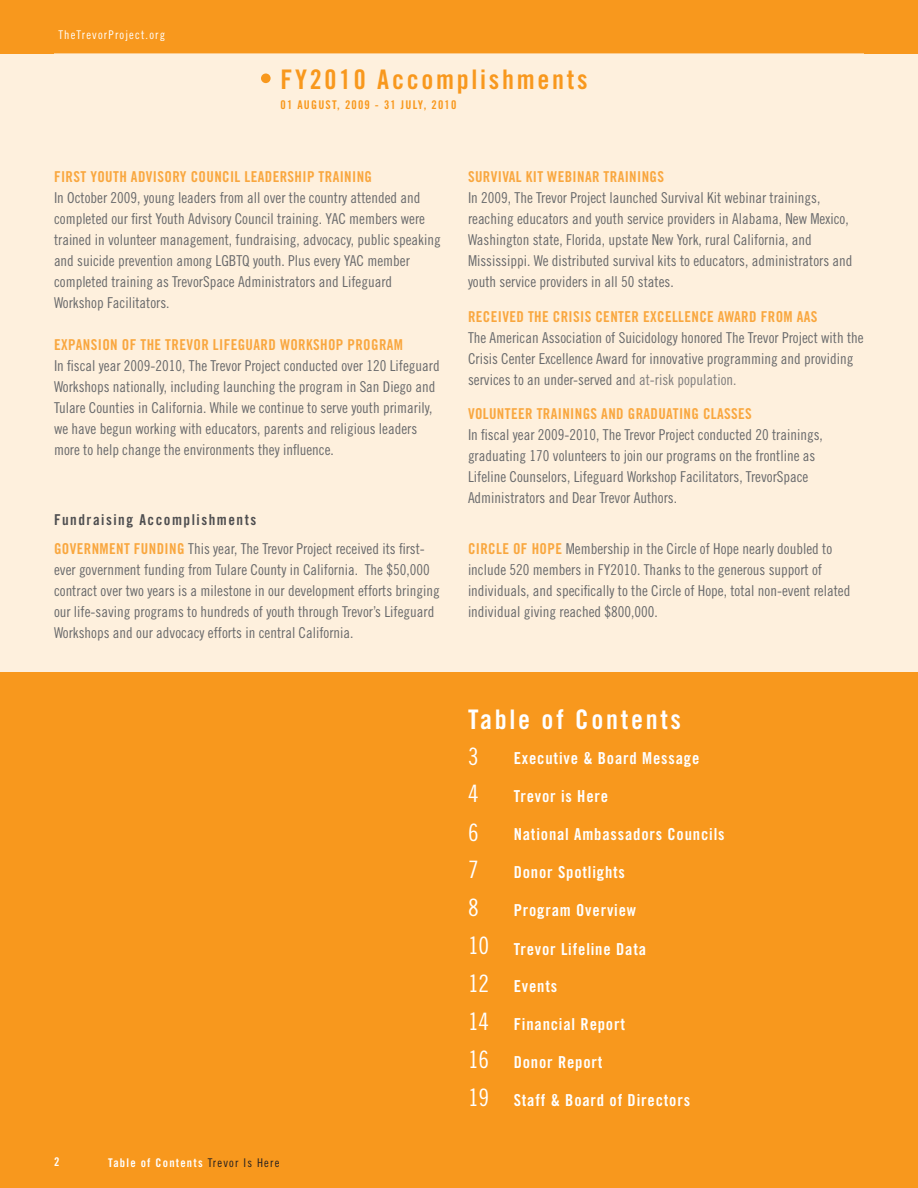
<style>
.page{position:relative;width:918px;height:1188px;background:#f8981d}
.page>*{position:absolute;margin:0;border:0;box-sizing:border-box;transform-origin:0 0}
.t1{font:27px "Trade Gothic LT Std Bd Cn 20";letter-spacing:.1em;color:#f8981d}
.t2{font:27px "Trade Gothic LT Std Bd Cn 20";letter-spacing:.1em;color:#fff}
.t3{font:24px/38px "Trade Gothic LT Std Cn 18";color:#fff}
.t4{font:16.5px "Trade Gothic LT Std Bd Cn 20";letter-spacing:.05em;color:#fff}
.t5{font:15px/21px "Trade Gothic LT Std Cn 18";color:#696a6c}
.t6{font:15px "Trade Gothic LT Std Bd Cn 20";letter-spacing:.025em;color:#f9a73f}
.t7{font:15px "Trade Gothic LT Std Bd Cn 20";letter-spacing:.1em;color:#4d4d4f}
.t8{font:12px "Trade Gothic LT Std Bd Cn 20";letter-spacing:.1em;color:#fff}
.t9{font:12px "Trade Gothic LT Std Bd Cn 20";letter-spacing:.1em;color:#f8981d}
.t10{font:12px "Trade Gothic LT Std Cn 18";letter-spacing:.1em;color:#fff}
.s1{color:#807e7e}
.s2{font-family:"Trade Gothic LT Std Bd Cn 20";color:#f9a73f}
.s3{font-family:"Trade Gothic LT Std Cn 18";color:#231f20}
.s4{font-family:"Trade Gothic LT Std Cn 18";font-size:24px}
</style>
<div class="page">
<div style="left:0;top:54px;width:918px;height:618px;background:#fef0dd"></div>
<div style="left:261px;top:74px;width:10px;height:9px;background:#f8981d;border-radius:50%"></div>
<p class="t10" style="left:58px;top:27px;width:108px">TheTrevorProject.org</p>
<h1 class="t1" style="left:280px;top:63px;width:309px">FY2010 Accomplishments</h1>
<p class="t9" style="left:280px;top:97px;width:177px">01 AUGUST, 2009 - 31 JULY, 2010</p>
<p class="t6" style="left:54px;top:168px;width:320px">FIRST YOUTH ADVISORY COUNCIL LEADERSHIP TRAINING</p>
<p class="t5" style="left:54px;top:187px;width:388px">In October 2009, young leaders from all over the country attended and completed our first Youth Advisory Council training. YAC members were trained in volunteer management, fundraising, advocacy, public speaking and suicide prevention among LGBTQ youth. Plus every YAC member completed training as TrevorSpace Administrators and Lifeguard Workshop Facilitators.</p>
<p class="t6" style="left:54px;top:336px;width:351px">EXPANSION OF THE TREVOR LIFEGUARD WORKSHOP PROGRAM</p>
<p class="t5" style="left:54px;top:355px;width:387px">In fiscal year 2009-2010, The Trevor Project conducted over 120 Lifeguard Workshops nationally, including launching the program in San Diego and Tulare Counties in California. While we continue to serve youth primarily, we have begun working with educators, parents and religious leaders more to help change the environments they influence.</p>
<p class="t7" style="left:54px;top:510px;width:204px">Fundraising Accomplishments</p>
<p class="t6" style="left:468px;top:168px;width:198px">SURVIVAL KIT WEBINAR TRAININGS</p>
<p class="t5" style="left:468px;top:187px;width:386px">In 2009, The Trevor Project launched Survival Kit webinar trainings, reaching educators and youth service providers in Alabama, New Mexico, Washington state, Florida, upstate New York, rural California, and Mississippi. We distributed survival kits to educators, administrators and youth service providers in all 50 states.</p>
<p class="t6" style="left:468px;top:307px;width:351px">RECEIVED THE CRISIS CENTER EXCELLENCE AWARD FROM AAS</p>
<p class="t5" style="left:468px;top:327px;width:397px">The American Association of Suicidology honored The Trevor Project with the<br>Crisis Center Excellence Award for innovative programming and providing services to an under-served an<span class="s1">d at-risk population.</span></p>
<p class="t6" style="left:468px;top:405px;width:285px">VOLUNTEER TRAININGS AND GRADUATING CLASSES</p>
<p class="t5" style="left:468px;top:424px;width:356px">In fiscal year 2009-2010, The Trevor Project conducted 20 trainings, graduating 170 volunteers to join our programs on the frontline as Lifeline Counselors, Lifeguard Workshop Facilitators, TrevorSpace Administrators and Dear Trevor Authors.</p>
<p class="t5" style="left:54px;top:538px;width:387px"><span class="s2">GOVERNMENT FUNDING</span> This year, The Trevor Project received its first&shy;ever government funding from Tulare County in California. The $50,000 contract over two years is a milestone in our development efforts bringing our life-saving programs to hundreds of youth through Trevor’s Lifeguard Workshops and our advocacy efforts in central California.</p>
<p class="t5" style="left:468px;top:538px;width:384px"><span class="s2">CIRCLE OF HOPE</span> Membership in the Circle of Hope nearly doubled to include 520 members in FY2010. Thanks to the generous support of individuals, and specifically to the Circle of Hope, total non-event related individual giving reached $800,000.</p>
<h1 class="t2" style="left:468px;top:703px;width:215px">Table of Contents</h1>
<p class="t8" style="left:54px;top:1155px;width:7px">2</p>
<p class="t8" style="left:108px;top:1155px;width:173px">Table of Contents <span class="s3">Trevor Is Here</span></p>
<h2 class="t3" style="left:468px;top:738px;width:12px">3</h2>
<p class="t4" style="left:514px;top:748px;width:187px">Executive &amp; Board Message</p>
<h2 class="t3" style="left:468px;top:775px;width:12px">4</h2>
<p class="t4" style="left:514px;top:786px;width:96px">Trevor is Here</p>
<h2 class="t3" style="left:468px;top:813px;width:12px">6</h2>
<p class="t4" style="left:514px;top:824px;width:212px">National Ambassadors Councils</p>
<h2 class="t3" style="left:468px;top:850px;width:12px">7</h2>
<p class="t4" style="left:514px;top:862px;width:113px">Donor Spotlights</p>
<h2 class="t3" style="left:468px;top:888px;width:12px">8</h2>
<p class="t4" style="left:514px;top:900px;width:124px">Program Overview</p>
<p class="t4" style="left:468px;top:939px;width:180px"><span class="s4">10</span> Trevor Lifeline Data</p>
<p class="t4" style="left:468px;top:976px;width:91px"><span class="s4">12</span> Events</p>
<h2 class="t3" style="left:468px;top:1002px;width:23px">14<br>16</h2>
<p class="t4" style="left:514px;top:1014px;width:113px">Financial Report</p>
<p class="t4" style="left:514px;top:1052px;width:90px">Donor Report</p>
<p class="t4" style="left:468px;top:1090px;width:224px"><span class="s4">19</span> Staff &amp; Board of Directors</p>
</div>
